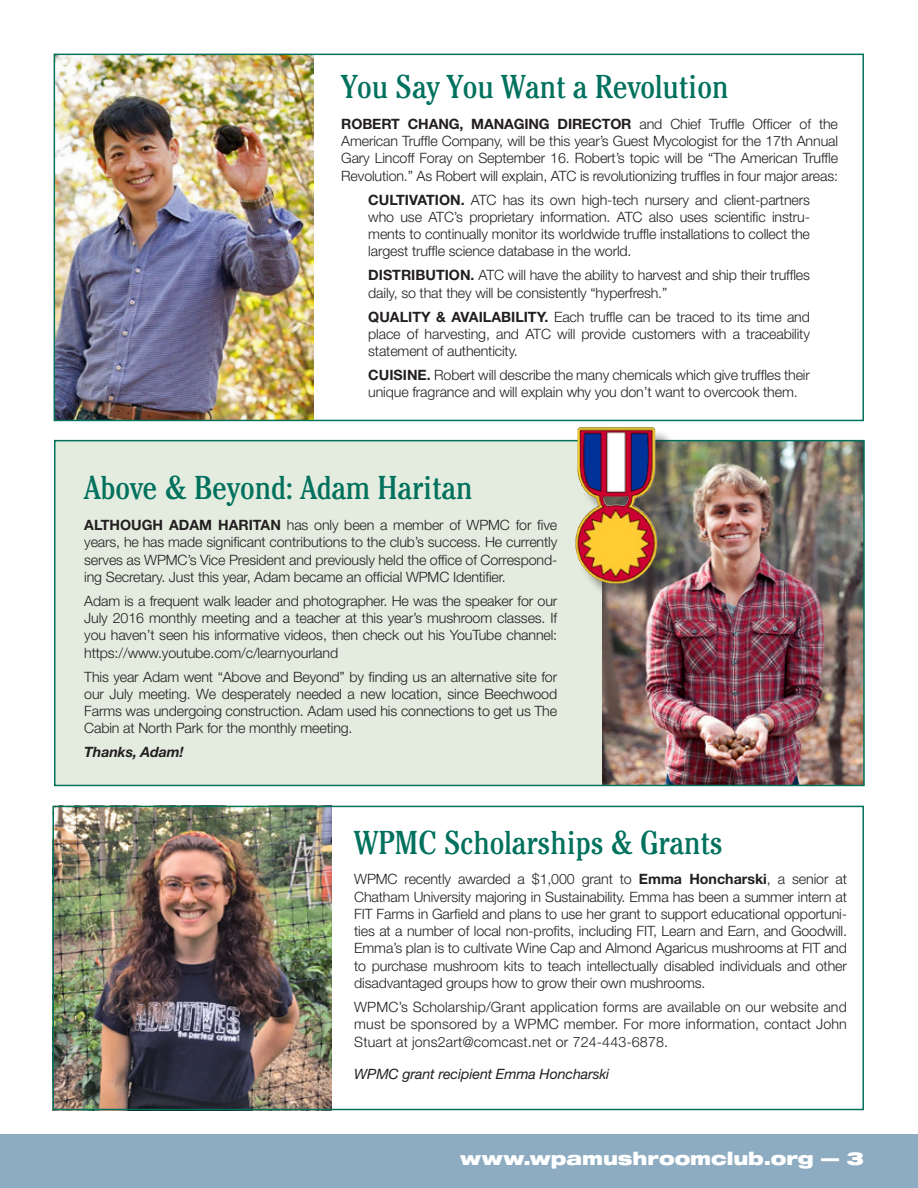
<style>
.page{position:relative;width:918px;height:1188px;background:#fff}
.page>*{position:absolute;margin:0;border:0;box-sizing:border-box;transform-origin:0 0}
.t1{font:condensed 33px "Cheltenham Std";color:#00715d}
.t2{font:900 expanded 18px "Helvetica Neue";color:#fff}
.t3{font:300 14.25px/17.2px "Helvetica Neue";letter-spacing:-.01em;color:#231f20;text-align:justify}
.t4{font:italic 14.25px "Helvetica Neue";letter-spacing:-.01em;color:#231f20}
.t5{font:italic 700 14.25px "Helvetica Neue";letter-spacing:-.01em;color:#231f20}
.t6{font:700 14.25px "Helvetica Neue";letter-spacing:-.01em;color:#231f20}
.s1{font-weight:700}
</style>
<div class="page">
<div style="left:0;top:1134px;width:918px;height:54px;background:#8dacc2"></div>
<img style="left:57px;top:57px;width:257px;height:361px">
<div style="left:54px;top:54px;width:810px;height:367px;border:2px solid #00715d"></div>
<div style="left:55px;top:441px;width:809px;height:344px;background:#e4ecdf"></div>
<img style="left:603px;top:443px;width:259px;height:340px">
<div style="left:54px;top:440px;width:811px;height:346px;border:2px solid #00715d"></div>
<img style="left:55px;top:809px;width:277px;height:298px">
<div style="left:52px;top:806px;width:812px;height:304px;border:2px solid #00715d"></div>
<div style="left:578px;top:429px;width:98px;height:173px;background:#231f20;opacity:.45"></div>
<img style="left:576px;top:427px;width:22px;height:108px">
<h1 class="t1" style="left:341px;top:67px;width:389px">You Say You Want a Revolution</h1>
<p class="t6" style="left:341px;top:115px;width:50px">ROBERT</p>
<p class="t3" style="left:341px;top:115px;width:498px;text-indent:67px"><span class="s1">CHANG, MANAGING DIRECTOR</span> and Chief Truffle Officer of the American Truffle Company, will be this year’s Guest Mycologist for the 17th Annual Gary Lincoff Foray on September 16. Robert’s topic will be “The American Truffle Revolution.” As Robert will explain, ATC is revolutionizing truffles in four major areas:</p>
<p class="t3" style="left:368px;top:191px;width:443px"><span class="s1">CULTIVATION .</span> ATC has its own high-tech nursery and client-partners who use ATC’s proprietary information. ATC also uses scientific instru&shy;ments to continually monitor its worldwide truffle installations to collect the largest truffle science database in the world.</p>
<p class="t6" style="left:368px;top:267px;width:25px">DISTR</p>
<p class="t3" style="left:368px;top:266px;width:443px;text-indent:43px"><span class="s1">IBUTION .</span> ATC will have the ability to harvest and ship their truffles daily, so that they will be consistently “hyperfresh.”</p>
<p class="t3" style="left:368px;top:308px;width:443px"><span class="s1">QUALITY &amp; AVAILABILITY.</span> Each truffle can be traced to its time and place of harvesting, and ATC will provide customers with a traceability statement of authenticity.</p>
<p class="t3" style="left:368px;top:366px;width:443px"><span class="s1">CUISIN E.</span> Robert will describe the many chemicals which give truffles their unique fragrance and will explain why you don’t want to overcook them.</p>
<h1 class="t1" style="left:84px;top:468px;width:390px">Above &amp; Beyond: Adam Haritan</h1>
<p class="t3" style="left:84px;top:516px;width:475px"><span class="s1">ALTHOUGH ADAM HAR ITAN</span> has only been a member of WPMC for five years, he has made significant contributions to the club’s success. He currently serves as WPMC’s Vice President and previously held the office of Correspond&shy;ing Secretary. Just this year, Adam became an official WPMC Identifier.</p>
<p class="t3" style="left:84px;top:592px;width:475px">Adam is a frequent walk leader and photographer. He was the speaker for our July 2016 monthly meeting and a teacher at this year’s mushroom classes. If you haven’t seen his informative videos, then check out his YouTube channel: https://www.youtube.com/c/learnyourland</p>
<p class="t3" style="left:84px;top:668px;width:475px">This year Adam went “Above and Beyond” by finding us an alternative site for our July meeting. We desperately needed a new location, since Beechwood Farms was undergoing construction. Adam used his connections to get us The Cabin at North Park for the monthly meeting.</p>
<p class="t5" style="left:84px;top:744px;width:101px">Thanks, Adam!</p>
<h1 class="t1" style="left:354px;top:823px;width:370px">WPMC Scholarships &amp; Grants</h1>
<p class="t3" style="left:354px;top:870px;width:494px">WPMC recently awarded a $1,000 grant to <span class="s1">EMMA HONCHARSKI</span>, a senior at Chatham University majoring in Sustainability. Emma has been a summer intern at FIT Farms in Garfield and plans to use her grant to support educational opportuni&shy;ties at a number of local non-profits, including FIT, Learn and Earn, and Goodwill.<br>Emma’s plan is to cultivate Wine Cap and Almond Agaricus mushrooms at FIT and to purchase mushroom kits to teach intellectually disabled individuals and other disadvantaged groups how to grow their own mushrooms.</p>
<p class="t3" style="left:354px;top:998px;width:494px">WPMC’s Scholarship/Grant application forms are available on our website and must be sponsored by a WPMC member. For more information, contact John Stuart at jons2art@comcast.net or 724-443-6878.</p>
<p class="t4" style="left:354px;top:1065px;width:257px">WPMC grant recipient Emma Honcharski</p>
<p class="t2" style="left:460px;top:1147px;width:405px">www.wpamushroomclub.org — 3</p>
</div>
